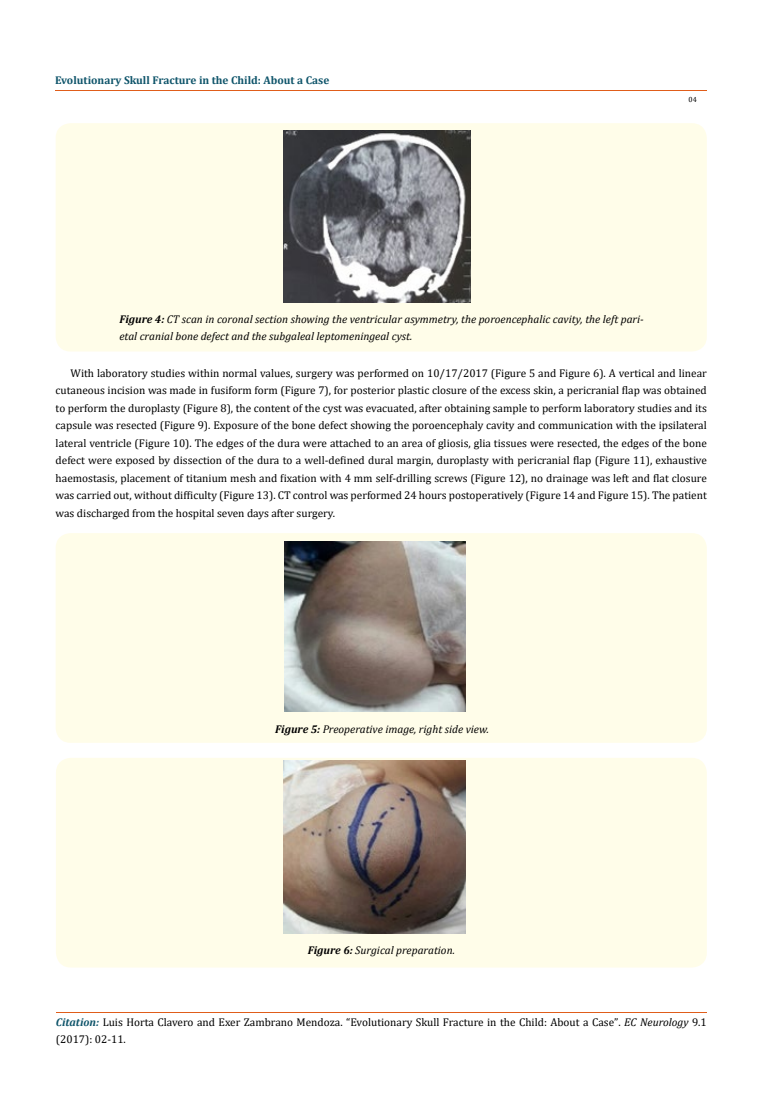
<style>
.page{position:relative;width:764px;height:1108px;background:#fff}
.page>*{position:absolute;margin:0;border:0;box-sizing:border-box;transform-origin:0 0}
.t1{font:11.25px/17.5px "Cambria";color:#000}
.t2{font:italic 11.25px/17.5px "Cambria";color:#000}
.t3{font:700 11.25px "Cambria";color:#0e546a}
.t4{font:7.5px "Cambria";color:#000}
.s1{font-weight:700}
.s2{font-weight:700;font-style:italic;color:#0e546a}
.s3{font-size:11.12px}
.s4{font-style:italic}
</style>
<div class="page">
<hr style="left:56px;top:1012px;width:651px;height:1px;background:#e05d1a">
<div style="left:56px;top:123px;width:651px;height:228px;background:#fffde9;border-radius:15px"></div>
<img style="left:284px;top:130px;width:187px;height:172px">
<div style="left:56px;top:533px;width:651px;height:209px;background:#fffde9;border-radius:15px"></div>
<img style="left:284px;top:541px;width:181px;height:171px">
<div style="left:56px;top:758px;width:651px;height:209px;background:#fffde9;border-radius:15px"></div>
<img style="left:284px;top:760px;width:182px;height:173px">
<p class="t3" style="left:55px;top:73px;width:276px">Evolutionary Skull Fracture in the Child: About a Case</p>
<p class="t4" style="left:688px;top:95px;width:10px">04</p>
<p class="t2" style="left:119px;top:310px;width:526px"><span class="s1">Figure 4:</span> CT scan in coronal section showing the ventricular asymmetry, the poroencephalic cavity, the left pari&shy;etal cranial bone defect and the subgaleal leptomeningeal cyst.</p>
<p class="t1" style="left:56px;top:364px;width:653px;text-align:justify;text-indent:15px">With laboratory studies within normal values, surgery was performed on 10/17/2017 (Figure 5 and Figure 6). A vertical and linear cutaneous incision was made in fusiform form (Figure 7), for posterior plastic closure of the excess skin, a pericranial flap was obtained to perform the duroplasty (Figure 8), the content of the cyst was evacuated, after obtaining sample to perform laboratory studies and its capsule was resected (Figure 9). Exposure of the bone defect showing the poroencephaly cavity and communication with the ipsilateral lateral ventricle (Figure 10). The edges of the dura were attached to an area of gliosis, glia tissues were resected, the edges of the bone defect were exposed by dissection of the dura to a well-defined dural margin, duroplasty with pericranial flap (Figure 11), exhaustive haemostasis, placement of titanium mesh and fixation with 4 mm self-drilling screws (Figure 12), no drainage was left and flat closure was carried out, without difficulty (Figure 13). CT control was performed 24 hours postoperatively (Figure 14 and Figure 15). The patient was discharged from the hospital seven days after surgery.</p>
<p class="t2" style="left:275px;top:719px;width:215px"><span class="s1">Figure 5:</span> Preoperative image, right side view.</p>
<p class="t2" style="left:308px;top:941px;width:149px"><span class="s1">Figure 6:</span> Surgical preparation.</p>
<p class="t1" style="left:56px;top:1013px;width:652px"><span class="s2">Citation:</span> Luis Horta Clavero and Exer Zambrano Mendoza. “Evolutionary Skull Fracture in the Child: About a Case”<span class="s3">.</span> <span class="s4">EC Neurology</span> <span class="s3">9</span>.1 (2017): 02-11.</p>
</div>
